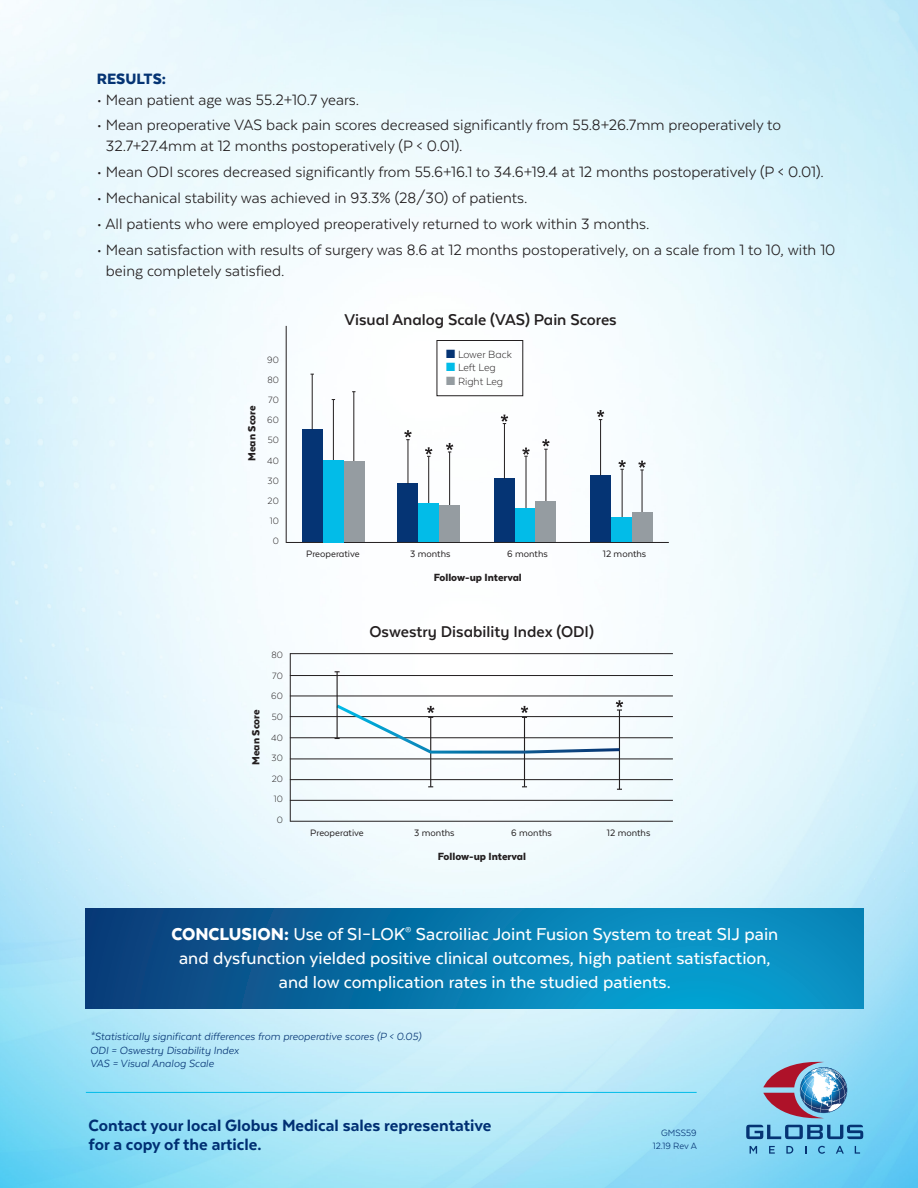
<style>
.page{position:relative;width:918px;height:1188px;background:#fff}
.page>*{position:absolute;margin:0;border:0;box-sizing:border-box;transform-origin:0 0}
.t1{font:500 19.8px/24px "Texta";color:#fff;text-align:center}
.t2{font:800 18.75px/19.5px "Texta";color:#002f73}
.t3{font:700 18px "Texta Alt";color:#231f20}
.t4{font:17.25px/21px "Texta";color:#231f20}
.t5{font:900 17.25px "Texta";color:#053474}
.t6{font:italic 12px "Texta";color:#053474}
.t7{font:900 12px "Texta Alt";color:#231f20}
.t8{font:300 12px "Texta Alt";color:#231f20}
.t9{font:10.65px "Texta Alt";color:#231f20}
.t10{font:300 10.5px "Texta Alt";color:#231f20}
.t11{font:10.5px "Texta Alt";color:#053474}
.s1{color:#053474}
.s2{color:#02bce8}
.s3{color:#959ca1}
.s4{font-weight:900}
</style>
<div class="page">
<img style="left:0;top:0;width:918px;height:1188px">
<svg style="left:750px;top:1146px;width:7px;height:8px"></svg>
<svg style="left:769px;top:1146px;width:6px;height:8px"></svg>
<svg style="left:786px;top:1146px;width:7px;height:8px"></svg>
<svg style="left:818px;top:1146px;width:7px;height:8px"></svg>
<svg style="left:836px;top:1146px;width:8px;height:8px"></svg>
<svg style="left:855px;top:1146px;width:5px;height:8px"></svg>
<svg style="left:746px;top:1062px;width:117px;height:77px;background:#82a4c4"></svg>
<hr style="left:86px;top:1092px;width:611px;height:1px;background:#02bce8">
<svg style="left:86px;top:908px;width:778px;height:101px;background:#0875aa"></svg>
<div style="left:302px;top:429px;width:21px;height:113px;background:#053474"></div>
<div style="left:398px;top:484px;width:20px;height:58px;background:#053474"></div>
<div style="left:494px;top:479px;width:21px;height:63px;background:#053474"></div>
<div style="left:590px;top:475px;width:21px;height:67px;background:#053474"></div>
<hr style="left:286px;top:542px;width:383px;height:1px;background:#231f20">
<hr style="left:286px;top:326px;width:1px;height:217px;background:#231f20">
<hr style="left:312px;top:374px;width:1px;height:55px;background:#231f20">
<hr style="left:333px;top:400px;width:1px;height:61px;background:#231f20">
<hr style="left:353px;top:392px;width:1px;height:71px;background:#231f20">
<hr style="left:449px;top:452px;width:1px;height:54px;background:#231f20">
<svg style="left:446px;top:443px;width:7px;height:10px"></svg>
<hr style="left:428px;top:456px;width:1px;height:47px;background:#231f20">
<svg style="left:425px;top:447px;width:7px;height:10px"></svg>
<hr style="left:504px;top:424px;width:1px;height:55px;background:#231f20">
<svg style="left:501px;top:415px;width:7px;height:9px"></svg>
<hr style="left:600px;top:420px;width:1px;height:55px;background:#231f20">
<svg style="left:597px;top:410px;width:7px;height:10px"></svg>
<hr style="left:546px;top:449px;width:1px;height:54px;background:#231f20">
<svg style="left:542px;top:439px;width:8px;height:11px"></svg>
<hr style="left:642px;top:470px;width:1px;height:43px;background:#231f20">
<svg style="left:638px;top:461px;width:8px;height:10px"></svg>
<hr style="left:526px;top:456px;width:1px;height:53px;background:#231f20">
<svg style="left:522px;top:448px;width:8px;height:9px"></svg>
<hr style="left:622px;top:469px;width:1px;height:48px;background:#231f20">
<svg style="left:618px;top:460px;width:8px;height:10px"></svg>
<hr style="left:408px;top:440px;width:1px;height:44px;background:#231f20">
<svg style="left:404px;top:430px;width:8px;height:10px"></svg>
<div style="left:437px;top:340px;width:86px;height:56px;border:1px solid #231f20"></div>
<div style="left:323px;top:460px;width:21px;height:82px;background:#02bce8"></div>
<div style="left:418px;top:503px;width:21px;height:39px;background:#02bce8"></div>
<div style="left:515px;top:509px;width:21px;height:33px;background:#02bce8"></div>
<div style="left:611px;top:517px;width:21px;height:25px;background:#02bce8"></div>
<div style="left:344px;top:461px;width:21px;height:81px;background:#959ca1"></div>
<div style="left:439px;top:506px;width:21px;height:36px;background:#959ca1"></div>
<div style="left:536px;top:501px;width:20px;height:41px;background:#959ca1"></div>
<div style="left:632px;top:513px;width:20px;height:29px;background:#959ca1"></div>
<hr style="left:290px;top:821px;width:383px;height:1px;background:#231f20">
<hr style="left:290px;top:653px;width:1px;height:169px;background:#231f20">
<hr style="left:430px;top:717px;width:1px;height:70px;background:#231f20">
<hr style="left:524px;top:717px;width:1px;height:70px;background:#231f20">
<hr style="left:619px;top:710px;width:1px;height:79px;background:#231f20">
<hr style="left:290px;top:800px;width:383px;height:1px;background:#231f20">
<hr style="left:290px;top:779px;width:383px;height:1px;background:#231f20">
<hr style="left:290px;top:759px;width:383px;height:1px;background:#231f20">
<hr style="left:290px;top:738px;width:383px;height:1px;background:#231f20">
<hr style="left:290px;top:716px;width:383px;height:1px;background:#231f20">
<hr style="left:290px;top:696px;width:383px;height:1px;background:#231f20">
<hr style="left:290px;top:675px;width:383px;height:1px;background:#231f20">
<hr style="left:290px;top:653px;width:383px;height:1px;background:#231f20">
<hr style="left:337px;top:672px;width:1px;height:66px;background:#231f20">
<svg style="left:333px;top:700px;width:290px;height:55px"></svg>
<p class="t5" style="left:97px;top:69px;width:71px">RESULTS:</p>
<p class="t4" style="left:97px;top:89px;width:264px">• Mean patient age was 55.2+10.7 years.</p>
<p class="t4" style="left:106px;top:115px;width:677px;text-indent:-9px">• Mean preoperative VAS back pain scores decreased significantly from 55.8+26.7mm preoperatively to<br>32.7+27.4mm at 12 months postoperatively (P &lt; 0.01).</p>
<p class="t4" style="left:97px;top:161px;width:729px">• Mean ODI scores decreased significantly from 55.6+16.1 to 34.6+19.4 at 12 months postoperatively (P &lt; 0.01).</p>
<p class="t4" style="left:97px;top:187px;width:432px">• Mechanical stability was achieved in 93.3% (28/30) of patients.</p>
<p class="t4" style="left:97px;top:213px;width:554px">• All patients who were employed preoperatively returned to work within 3 months.</p>
<p class="t4" style="left:106px;top:239px;width:731px;text-indent:-9px">• Mean satisfaction with results of surgery was 8.6 at 12 months postoperatively, on a scale from 1 to 10, with 10 being completely satisfied.</p>
<p class="t7" style="left:246px;top:461px;width:57px;rotate:-90deg">Mean Score</p>
<p class="t10" style="left:267px;top:354px;width:13px">90</p>
<p class="t10" style="left:267px;top:374px;width:13px">80</p>
<p class="t10" style="left:268px;top:395px;width:12px">70</p>
<p class="t10" style="left:267px;top:415px;width:13px">60</p>
<p class="t10" style="left:268px;top:435px;width:13px">50</p>
<p class="t10" style="left:267px;top:455px;width:13px">40</p>
<p class="t10" style="left:268px;top:475px;width:13px">30</p>
<p class="t10" style="left:268px;top:495px;width:13px">20</p>
<p class="t10" style="left:270px;top:516px;width:10px">10</p>
<p class="t10" style="left:273px;top:536px;width:8px">0</p>
<p class="t7" style="left:250px;top:765px;width:57px;rotate:-90deg">Mean Score</p>
<p class="t10" style="left:271px;top:649px;width:13px">80</p>
<p class="t10" style="left:272px;top:670px;width:12px">70</p>
<p class="t10" style="left:271px;top:691px;width:13px">60</p>
<p class="t10" style="left:272px;top:711px;width:13px">50</p>
<p class="t10" style="left:271px;top:732px;width:13px">40</p>
<p class="t10" style="left:272px;top:753px;width:13px">30</p>
<p class="t10" style="left:272px;top:773px;width:13px">20</p>
<p class="t10" style="left:274px;top:794px;width:10px">10</p>
<p class="t10" style="left:277px;top:815px;width:8px">0</p>
<p class="t3" style="left:344px;top:310px;width:274px">Visual Analog Scale (VAS) Pain Scores</p>
<p class="t8" style="left:446px;top:348px;width:67px"><span class="s1">■</span> Lower Back</p>
<p class="t8" style="left:446px;top:362px;width:51px"><span class="s2">■</span> Left Leg</p>
<p class="t8" style="left:446px;top:375px;width:59px"><span class="s3">■</span> Right Leg</p>
<p class="t9" style="left:306px;top:548px;width:55px">Preoperative</p>
<p class="t9" style="left:410px;top:548px;width:42px">3 months</p>
<p class="t9" style="left:507px;top:548px;width:42px">6 months</p>
<p class="t9" style="left:603px;top:548px;width:45px">12 months</p>
<p class="t7" style="left:434px;top:571px;width:90px">Follow-up Interval</p>
<p class="t3" style="left:369px;top:622px;width:226px">Oswestry Disability Index (ODI)</p>
<p class="t9" style="left:310px;top:827px;width:55px">Preoperative</p>
<p class="t9" style="left:414px;top:827px;width:42px">3 months</p>
<p class="t9" style="left:511px;top:827px;width:42px">6 months</p>
<p class="t9" style="left:607px;top:827px;width:45px">12 months</p>
<p class="t7" style="left:438px;top:850px;width:90px">Follow-up Interval</p>
<p class="t1" style="left:171px;top:922px;width:609px"><span class="s4">CONCLUSION:</span> Use of SI–LOK<sup>®</sup> Sacroiliac Joint Fusion System to treat SIJ pain and dysfunction yielded positive clinical outcomes, high patient satisfaction, and low complication rates in the studied patients.</p>
<p class="t6" style="left:90px;top:1031px;width:333px">*Statistically significant differences from preoperative scores (P &lt; 0.05)</p>
<p class="t6" style="left:90px;top:1044px;width:150px">ODI = Oswestry Disability Index</p>
<p class="t6" style="left:90px;top:1058px;width:125px">VAS = Visual Analog Scale</p>
<p class="t2" style="left:89px;top:1115px;width:404px">Contact your local Globus Medical sales representative for a copy of the article.</p>
<p class="t11" style="left:661px;top:1127px;width:37px">GMSS59</p>
<p class="t11" style="left:653px;top:1140px;width:46px">12.19 Rev A</p>
</div>
